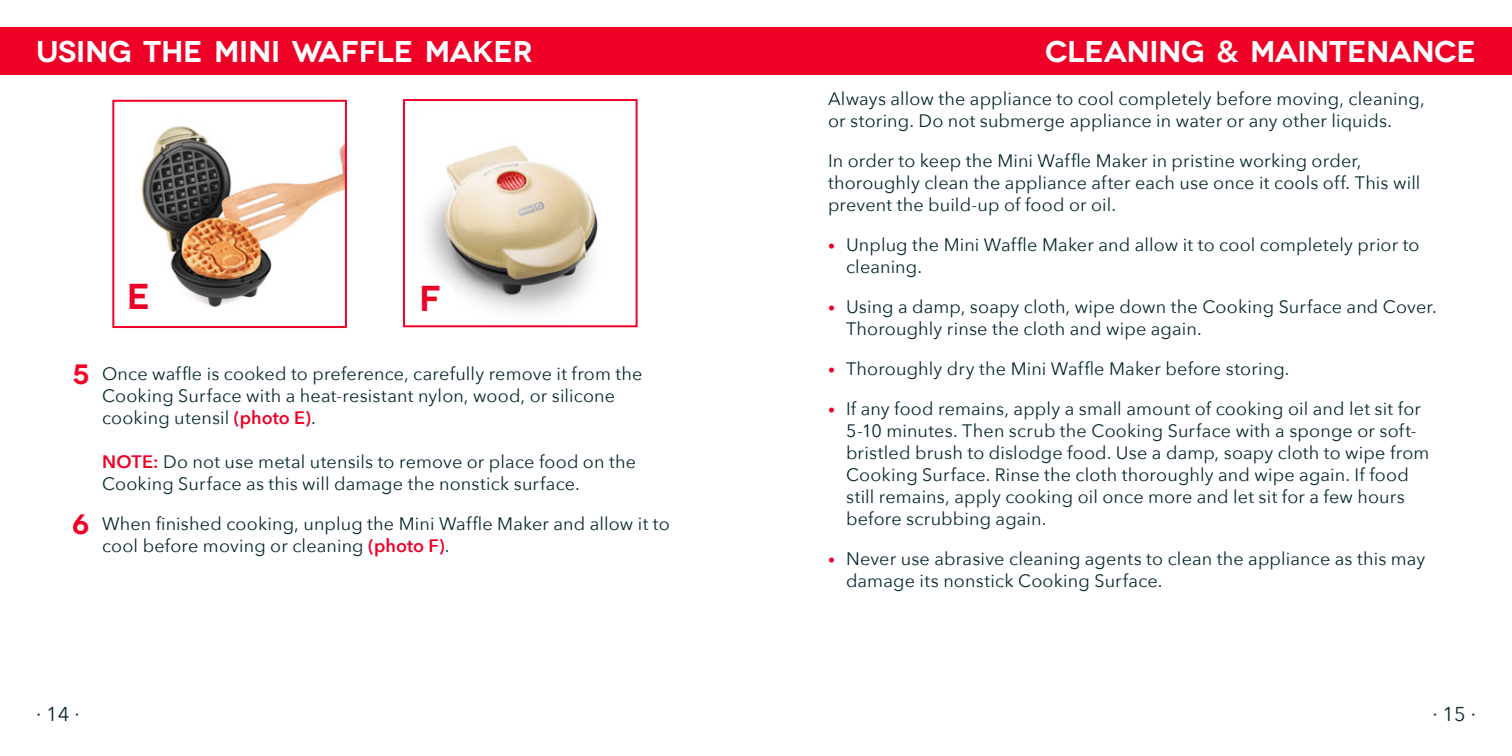
<style>
.page{position:relative;width:1512px;height:756px;background:#fff}
.page>*{position:absolute;margin:0;border:0;box-sizing:border-box;transform-origin:0 0}
.Use_-_Large_Red_Numbers{font:600 36px "Novecentowide";color:#ef0027}
.Page_Title{font:600 30px "Novecentowide";letter-spacing:-.01em;color:#fff}
.t1{font:20px "Avenir Next";color:#08292f}
.Body_Text{font:18px/22px "Avenir Next";letter-spacing:.01em;color:#08292f}
.s1{font-family:"Novecentowide";font-weight:600;font-size:28px;color:#ef0027}
.s2{font-weight:600;color:#ef0027}
.s3{font-family:"Avenir Next"}
.s4{font-size:14px;color:#ef0027}
</style>
<div class="page">
<div style="left:0;top:27px;width:1512px;height:48px;background:#ef0027"></div>
<img style="left:141px;top:126px;width:203px;height:182px">
<div style="left:112px;top:100px;width:235px;height:228px;border:2px solid #ef0027"></div>
<img style="left:425px;top:145px;width:173px;height:167px">
<div style="left:403px;top:99px;width:235px;height:228px;border:2px solid #ef0027"></div>
<div style="left:414px;top:280px;width:43px;height:41px;background:#fff;border-radius:50%"></div>
<div style="left:121px;top:278px;width:43px;height:41px;background:#fff;border-radius:50%"></div>
<p class="Page_Title" style="left:36px;top:33px;width:498px">USING THE MINI WAFFLE MAKER</p>
<p class="Use_-_Large_Red_Numbers" style="left:127px;top:274px;width:25px">E</p>
<p class="Use_-_Large_Red_Numbers" style="left:419px;top:277px;width:23px">F</p>
<p class="Body_Text" style="left:102px;top:362px;width:542px;text-indent:-30px"><span class="s1">5</span> Once waffle is cooked to preference, carefully remove it from the<br>Cooking Surface with a heat-resistant nylon, wood, or silicone cooking utensil <span class="s2">(photo E)</span>.</p>
<p class="Body_Text" style="left:102px;top:450px;width:536px"><span class="s2">NOTE:</span> Do not use metal utensils to remove or place food on the<br>Cooking Surface as this will damage the nonstick surface.</p>
<p class="Body_Text" style="left:102px;top:512px;width:569px;text-indent:-30px"><span class="s1">6</span> When finished cooking, unplug the Mini Waffle Maker and allow it to cool before moving or cleaning <span class="s2">(photo F)</span>.</p>
<p class="Page_Title" style="left:1045px;top:33px;width:432px">CLEANING <span class="s3">&amp;</span> MAINTENANCE</p>
<p class="Body_Text" style="left:828px;top:87px;width:598px">Always allow the appliance to cool completely before moving, cleaning, or storing. Do not submerge appliance in water or any other liquids.</p>
<p class="Body_Text" style="left:828px;top:149px;width:594px">In order to keep the Mini Waffle Maker in pristine working order, thoroughly clean the appliance after each use once it cools off. This will prevent the build-up of food or oil.</p>
<p class="Body_Text" style="left:846px;top:233px;width:575px;text-indent:-18px"><span class="s4">•</span> Unplug the Mini Waffle Maker and allow it to cool completely prior to cleaning.</p>
<p class="Body_Text" style="left:846px;top:295px;width:592px;text-indent:-18px"><span class="s4">•</span> Using a damp, soapy cloth, wipe down the Cooking Surface and Cover.<br>Thoroughly rinse the cloth and wipe again.</p>
<p class="Body_Text" style="left:828px;top:357px;width:463px"><span class="s4">•</span> Thoroughly dry the Mini Waffle Maker before storing.</p>
<p class="Body_Text" style="left:846px;top:397px;width:585px;text-indent:-18px"><span class="s4">•</span> If any food remains, apply a small amount of cooking oil and let sit for 5-10 minutes. Then scrub the Cooking Surface with a sponge or soft&shy;bristled brush to dislodge food. Use a damp, soapy cloth to wipe from Cooking Surface. Rinse the cloth thoroughly and wipe again. If food still remains, apply cooking oil once more and let sit for a few hours before scrubbing again.</p>
<p class="Body_Text" style="left:846px;top:547px;width:581px;text-indent:-18px"><span class="s4">•</span> Never use abrasive cleaning agents to clean the appliance as this may damage its nonstick Cooking Surface.</p>
<p class="t1" style="left:36px;top:697px;width:45px">∙ 14 ∙</p>
<p class="t1" style="left:1432px;top:697px;width:45px">∙ 15 ∙</p>
</div>
